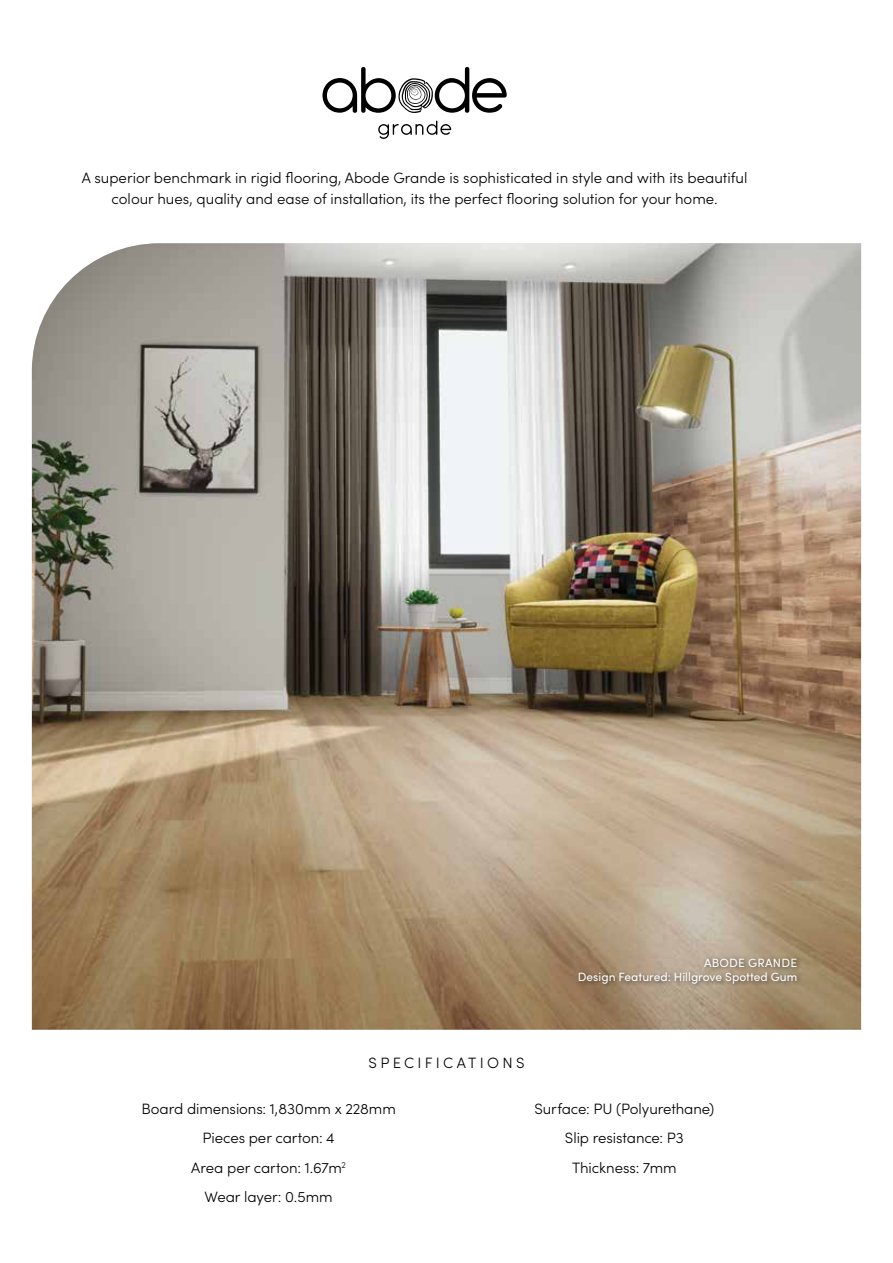
<style>
.page{position:relative;width:893px;height:1263px;background:#fff}
.page>*{position:absolute;margin:0;border:0;box-sizing:border-box;transform-origin:0 0}
.t1{font:300 15px/29.5px "Sofia Pro";color:#000;text-align:center}
.t2{font:300 15px "Sofia Pro";letter-spacing:.22em;color:#000}
.t3{font:12px/14.4px "Sofia Pro";color:#fff;text-align:right}
</style>
<div class="page">
<img style="left:32px;top:243px;width:829px;height:787px">
<svg style="left:378px;top:121px;width:73px;height:18px"></svg>
<svg style="left:322px;top:67px;width:185px;height:46px"></svg>
<div style="left:576px;top:955px;width:226px;height:35px;background:#000;opacity:.5"></div>
<p class="t1" style="left:82px;top:166px;width:667px;line-height:21px">A superior benchmark in rigid flooring, Abode Grande is sophisticated in style and with its beautiful colour hues, quality and ease of installation, its the perfect flooring solution for your home.</p>
<p class="t2" style="left:369px;top:1052px;width:157px">SPECIFICATIONS</p>
<p class="t3" style="left:578px;top:955px;width:221px">ABODE GRANDE<br>Design Featured: Hillgrove Spotted Gum</p>
<p class="t1" style="left:141px;top:1093px;width:256px">Board dimensions: 1,830mm x 228mm<br>Pieces per carton: 4<br>Area per carton: 1.67m<sup>2<br></sup>Wear layer: 0.5mm</p>
<p class="t1" style="left:534px;top:1093px;width:181px">Surface: PU (Polyurethane)<br>Slip resistance: P3<br>Thickness: 7mm</p>
</div>
